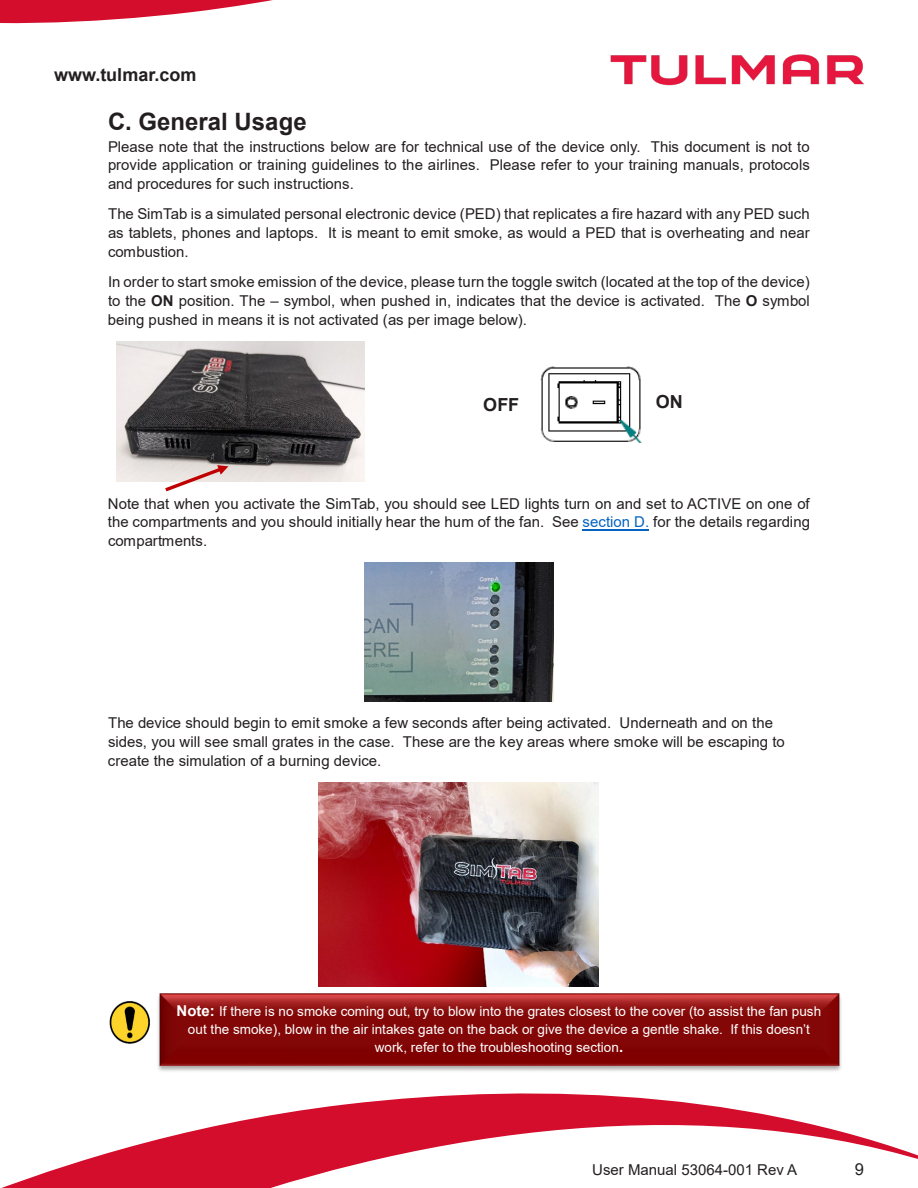
<style>
.page{position:relative;width:918px;height:1188px;background:#fff}
.page>*{position:absolute;margin:0;border:0;box-sizing:border-box;transform-origin:0 0}
.t1{font:700 24px "Arial";color:#231f20}
.t2{font:700 18px "Arial";color:#231f20}
.t3{font:16.5px "Arial";color:#231f20}
.t4{font:15px/18.6px "Arial";color:#231f20;text-align:justify}
.t5{font:13.5px/18px "Arial";letter-spacing:.005em;color:#fff;text-align:center}
.s1{font-weight:700}
.s2{color:#0563c1}
.s3{font-weight:700;font-size:15px}
</style>
<div class="page">
<hr style="left:583px;top:529px;width:66px;height:1px;background:#0563c1">
<img style="left:116px;top:341px;width:249px;height:141px">
<img style="left:364px;top:563px;width:190px;height:138px">
<img style="left:319px;top:782px;width:279px;height:205px">
<svg style="left:161px;top:465px;width:67px;height:27px"></svg>
<img style="left:540px;top:366px;width:102px;height:76px">
<img style="left:158px;top:993px;width:683px;height:78px">
<img style="left:109px;top:1001px;width:41px;height:43px">
<svg style="left:50px;top:1093px;width:868px;height:95px"></svg>
<svg style="left:2px;top:1171px;width:48px;height:17px"></svg>
<img style="left:610px;top:54px;width:254px;height:32px">
<svg style="left:0;top:0;width:273px;height:24px"></svg>
<p class="t2" style="left:54px;top:62px;width:144px">www.tulmar.com</p>
<p class="t1" style="left:108px;top:105px;width:200px">C. General Usage</p>
<p class="t4" style="left:108px;top:137px;width:703px">Please note that the instructions below are for technical use of the device only. This document is not to provide application or training guidelines to the airlines. Please refer to your training manuals, protocols and procedures for such instructions.</p>
<p class="t4" style="left:108px;top:205px;width:703px">The SimTab is a simulated personal electronic device (PED) that replicates a fire hazard with any PED such as tablets, phones and laptops. It is meant to emit smoke, as would a PED that is overheating and near combustion.</p>
<p class="t4" style="left:108px;top:273px;width:703px">In order to start smoke emission of the device, please turn the toggle switch (located at the top of the device) to the <span class="s1">ON</span> position. The – symbol, when pushed in, indicates that the device is activated. The <span class="s1">O</span> symbol being pushed in means it is not activated (as per image below).</p>
<p class="t2" style="left:483px;top:392px;width:38px">OFF</p>
<p class="t2" style="left:656px;top:389px;width:29px">ON</p>
<p class="t4" style="left:108px;top:494px;width:704px">Note that when you activate the SimTab, you should see LED lights turn on and set to ACTIVE on one of the compartments and you should initially hear the hum of the fan. See <span class="s2">section D.</span> for the details regarding compartments.</p>
<p class="t4" style="left:108px;top:714px;width:678px;text-align:left">The device should begin to emit smoke a few seconds after being activated. Underneath and on the sides, you will see small grates in the case. These are the key areas where smoke will be escaping to create the simulation of a burning device.</p>
<p class="t5" style="left:177px;top:1002px;width:646px"><span class="s3">Note:</span> If there is no smoke coming out, try to blow into the grates closest to the cover (to assist the fan push out the smoke), blow in the air intakes gate on the back or give the device a gentle shake. If this doesn’t work, refer to the troubleshooting section<span class="s3">.</span></p>
<p class="t4" style="left:592px;top:1160px;width:207px">User Manual 53064-001 Rev A</p>
<p class="t3" style="left:855px;top:1157px;width:11px">9</p>
</div>
